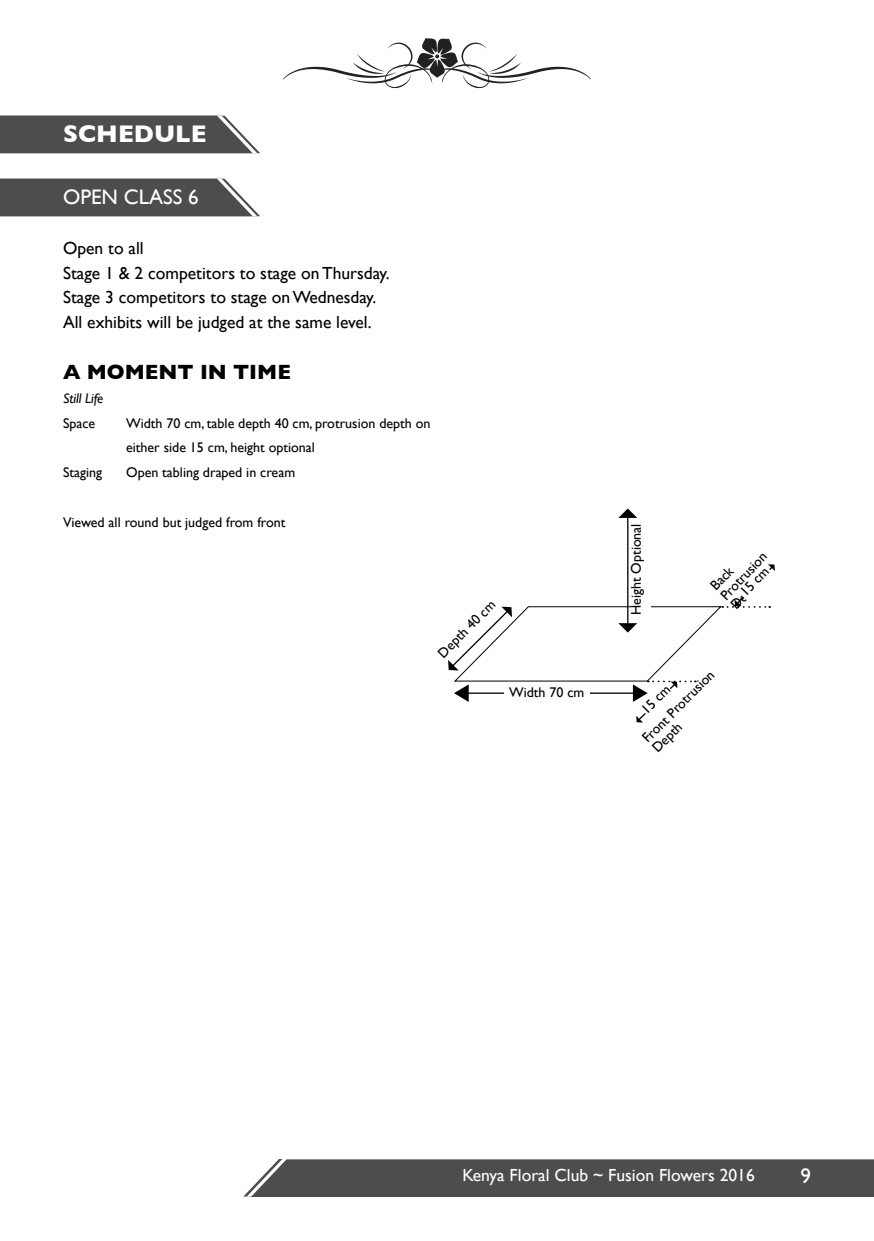
<style>
.page{position:relative;width:874px;height:1241px;background:#fff}
.page>*{position:absolute;margin:0;border:0;box-sizing:border-box;transform-origin:0 0}
.t1{font:700 24.5px "Gill Sans";color:#fff}
.t2{font:700 21px "Gill Sans";color:#000}
.t3{font:21px "Gill Sans";color:#fff}
.t4{font:17.5px/24.7px "Gill Sans";color:#000}
.t5{font:17.5px "Gill Sans";color:#fff}
.t6{font:14px/14px "Gill Sans";color:#000}
.t7{font:italic 14px "Gill Sans";color:#000}
</style>
<div class="page">
<div style="left:244px;top:1159px;width:629px;height:37px;background:#4d4d4d"></div>
<svg style="left:283px;top:38px;width:307px;height:51px"></svg>
<svg style="left:0;top:179px;width:260px;height:37px;background:#5b5b5b"></svg>
<svg style="left:0;top:116px;width:260px;height:37px;background:#5b5b5b"></svg>
<hr style="left:626px;top:517px;width:2px;height:110px;background:#000">
<svg style="left:618px;top:508px;width:19px;height:10px"></svg>
<svg style="left:448px;top:564px;width:327px;height:158px"></svg>
<h1 class="t1" style="left:63px;top:114px;width:145px">SCHEDULE</h1>
<h2 class="t3" style="left:63px;top:185px;width:137px">OPEN CLASS 6</h2>
<p class="t4" style="left:63px;top:236px;width:328px">Open to all<br>Stage 1 &amp; 2 competitors to stage on Thursday.<br>Stage 3 competitors to stage on Wednesday.<br>All exhibits will be judged at the same level.</p>
<h2 class="t2" style="left:63px;top:355px;width:229px">A MOMENT IN TIME</h2>
<p class="t7" style="left:63px;top:390px;width:42px">Still Life</p>
<p class="t6" style="left:63px;top:416px;width:34px">Space</p>
<p class="t6" style="left:126px;top:410px;width:306px;line-height:24.5px">Width 70 cm, table depth 40 cm, protrusion depth on either side 15 cm, height optional</p>
<p class="t6" style="left:63px;top:465px;width:41px">Staging</p>
<p class="t6" style="left:126px;top:465px;width:170px">Open tabling draped in cream</p>
<p class="t6" style="left:63px;top:515px;width:224px">Viewed all round but judged from front</p>
<p class="t6" style="left:435px;top:650px;width:76px;rotate:-45deg">Depth 40 cm</p>
<p class="t6" style="left:509px;top:685px;width:77px">Width 70 cm</p>
<p class="t6" style="left:628px;top:615px;width:93px;rotate:-90deg">Height Optional</p>
<p class="t6" style="left:707px;top:583px;width:62px;rotate:-47deg">Back<br>Protrusion<br>Depth</p>
<p class="t6" style="left:737px;top:589px;width:36px;rotate:-47deg">15 cm</p>
<p class="t6" style="left:622px;top:717px;width:97px;line-height:21px;text-indent:19px;rotate:-45deg">15 cm<br>Front Protrusion</p>
<p class="t6" style="left:649px;top:744px;width:37px;rotate:-45deg">Depth</p>
<p class="t5" style="left:462px;top:1164px;width:294px">Kenya Floral Club ~ Fusion Flowers 2016</p>
<h2 class="t3" style="left:800px;top:1162px;width:12px">9</h2>
</div>
